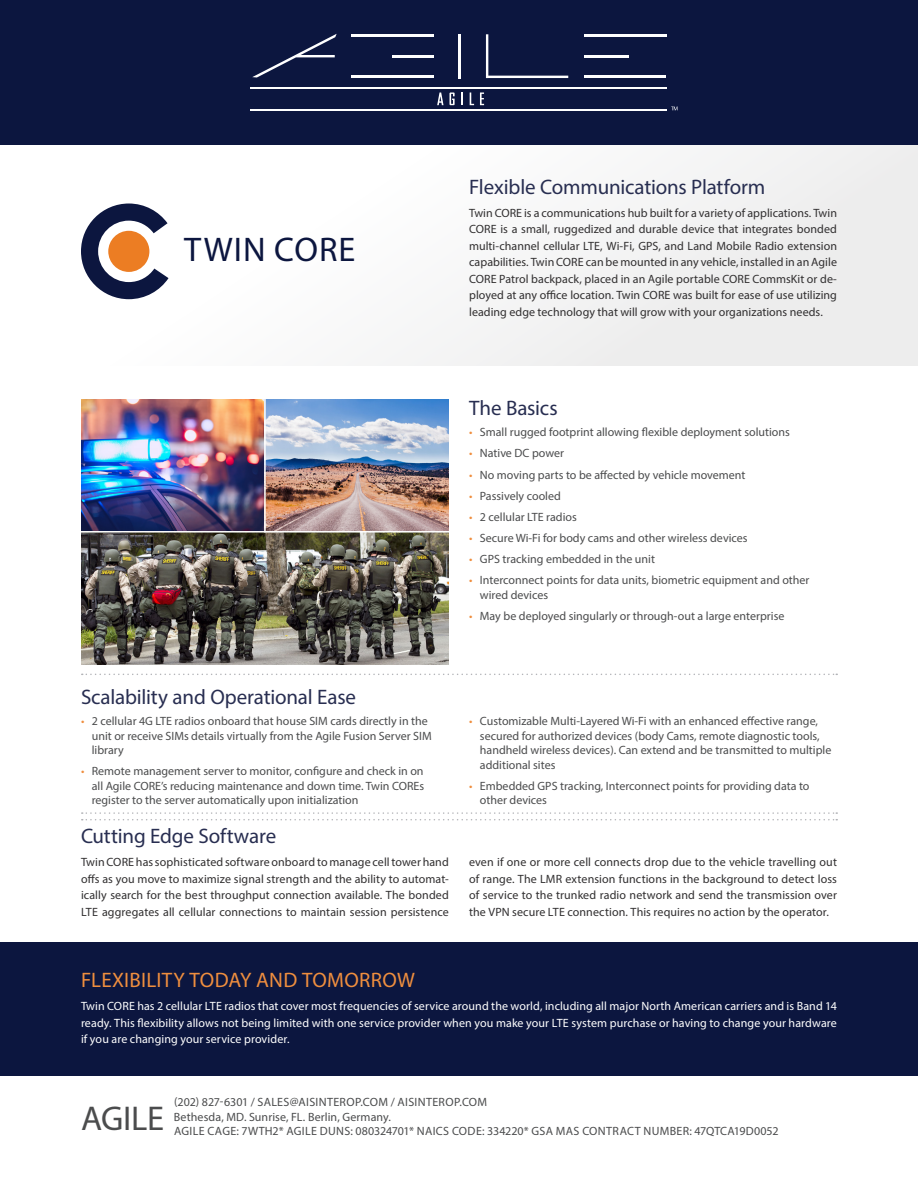
<style>
.page{position:relative;width:918px;height:1188px;background:#fff}
.page>*{position:absolute;margin:0;border:0;box-sizing:border-box;transform-origin:0 0}
.Body_1{font:34.5px "Myriad Pro";letter-spacing:-.01em;color:#4b4c4d}
.Subhead_1{font:34.35px "Myriad Pro";letter-spacing:.03em;color:#0c163f}
.Subhead_2{font:21px "Myriad Pro";letter-spacing:-.01em;color:#282e51}
.Subhead_2-2{font:21px "Myriad Pro";letter-spacing:.01em;color:#ef8e3e}
.Body_1-2{font:12px/14.4px "Myriad Pro";color:#4b4c4d}
.Body_2{font:12px/16.5px "Myriad Pro";letter-spacing:.005em;color:#312f30;text-align:justify}
.Body_2-2{font:12px/16.5px "Myriad Pro";letter-spacing:.005em;color:#fff;text-align:justify}
.Body_1-3{font:12px "Myriad Pro";letter-spacing:.02em;color:#4b4c4d}
.Body_1-4{font:12px "Myriad Pro";letter-spacing:.025em;color:#4b4c4d}
.s1{color:#ef8e3e}
</style>
<div class="page">
<div style="left:0;top:144px;width:918px;height:222px;background:#f8f8f8"></div>
<div style="left:0;top:0;width:918px;height:144px;background:#0c163f"></div>
<svg style="left:437px;top:93px;width:7px;height:12px"></svg>
<svg style="left:450px;top:93px;width:5px;height:12px"></svg>
<svg style="left:461px;top:93px;width:2px;height:12px"></svg>
<svg style="left:470px;top:93px;width:4px;height:12px"></svg>
<svg style="left:480px;top:93px;width:4px;height:12px"></svg>
<svg style="left:252px;top:34px;width:85px;height:44px"></svg>
<hr style="left:351px;top:35px;width:83px;height:2px;background:#fff">
<hr style="left:393px;top:55px;width:41px;height:2px;background:#fff">
<hr style="left:351px;top:75px;width:83px;height:2px;background:#fff">
<hr style="left:458px;top:34px;width:3px;height:44px;background:#fff">
<svg style="left:486px;top:34px;width:82px;height:44px"></svg>
<hr style="left:584px;top:35px;width:82px;height:2px;background:#fff">
<hr style="left:585px;top:55px;width:44px;height:2px;background:#fff">
<hr style="left:585px;top:75px;width:81px;height:3px;background:#fff">
<hr style="left:251px;top:88px;width:416px;height:1px;background:#fff">
<hr style="left:251px;top:109px;width:416px;height:1px;background:#fff">
<svg style="left:81px;top:204px;width:88px;height:95px"></svg>
<svg style="left:82px;top:674px;width:755px;height:1px"></svg>
<div style="left:0;top:942px;width:918px;height:134px;background:#0c163f"></div>
<svg style="left:82px;top:812px;width:755px;height:8px"></svg>
<img style="left:81px;top:533px;width:368px;height:131px">
<img style="left:81px;top:399px;width:183px;height:132px">
<img style="left:266px;top:399px;width:183px;height:132px">
<svg style="left:671px;top:106px;width:6px;height:4px"></svg>
<p class="Subhead_1" style="left:184px;top:228px;width:173px">TWIN CORE</p>
<p class="Subhead_2" style="left:81px;top:684px;width:277px">Scalability and Operational Ease</p>
<p class="Body_1-2" style="left:92px;top:714px;width:341px;text-indent:-11px"><span class="s1">•</span> 2 cellular 4G LTE radios onboard that house SIM cards directly in the unit or receive SIMs details virtually from the Agile Fusion Server SIM library</p>
<p class="Body_1-2" style="left:92px;top:764px;width:334px;text-align:justify;text-indent:-11px"><span class="s1">•</span> Remote management server to monitor, configure and check in on all Agile CORE’s reducing maintenance and down time. Twin COREs register to the server automatically upon initialization</p>
<p class="Subhead_2" style="left:469px;top:174px;width:298px">Flexible Communications Platform</p>
<p class="Body_2" style="left:469px;top:204px;width:369px">Twin CORE is a communications hub built for a variety of applications. Twin CORE is a small, ruggedized and durable device that integrates bonded multi-channel cellular LTE, Wi-Fi, GPS, and Land Mobile Radio extension capabilities. Twin CORE can be mounted in any vehicle, installed in an Agile CORE Patrol backpack, placed in an Agile portable CORE CommsKit or de&shy;ployed at any office location. Twin CORE was built for ease of use utilizing leading edge technology that will grow with your organizations needs.</p>
<p class="Subhead_2" style="left:469px;top:395px;width:90px">The Basics</p>
<p class="Body_1-2" style="left:469px;top:425px;width:322px"><span class="s1">•</span> Small rugged footprint allowing flexible deployment solutions</p>
<p class="Body_1-2" style="left:469px;top:446px;width:96px"><span class="s1">•</span> Native DC power</p>
<p class="Body_1-2" style="left:469px;top:467px;width:278px"><span class="s1">•</span> No moving parts to be affected by vehicle movement</p>
<p class="Body_1-2" style="left:469px;top:488px;width:93px"><span class="s1">•</span> Passively cooled</p>
<p class="Body_1-2" style="left:469px;top:509px;width:109px"><span class="s1">•</span> 2 cellular LTE radios</p>
<p class="Body_1-2" style="left:469px;top:531px;width:280px"><span class="s1">•</span> Secure Wi-Fi for body cams and other wireless devices</p>
<p class="Body_1-2" style="left:469px;top:552px;width:187px"><span class="s1">•</span> GPS tracking embedded in the unit</p>
<p class="Body_1-2" style="left:480px;top:573px;width:331px;text-indent:-11px"><span class="s1">•</span> Interconnect points for data units, biometric equipment and other wired devices</p>
<p class="Body_1-2" style="left:469px;top:608px;width:317px"><span class="s1">•</span> May be deployed singularly or through-out a large enterprise</p>
<p class="Body_1-2" style="left:480px;top:714px;width:353px;text-indent:-11px"><span class="s1">•</span> Customizable Multi-Layered Wi-Fi with an enhanced effective range, secured for authorized devices (body Cams, remote diagnostic tools, handheld wireless devices). Can extend and be transmitted to multiple additional sites</p>
<p class="Body_1-2" style="left:480px;top:778px;width:331px;text-indent:-11px"><span class="s1">•</span> Embedded GPS tracking, Interconnect points for providing data to other devices</p>
<p class="Subhead_2" style="left:81px;top:823px;width:197px">Cutting Edge Software</p>
<p class="Body_2" style="left:81px;top:854px;width:369px">Twin CORE has sophisticated software onboard to manage cell tower hand offs as you move to maximize signal strength and the ability to automat&shy;ically search for the best throughput connection available. The bonded LTE aggregates all cellular connections to maintain session persistence</p>
<p class="Body_2" style="left:469px;top:854px;width:369px">even if one or more cell connects drop due to the vehicle travelling out of range. The LMR extension functions in the background to detect loss of service to the trunked radio network and send the transmission over the VPN secure LTE connection. This requires no action by the operator.</p>
<p class="Subhead_2-2" style="left:81px;top:967px;width:335px">FLEXIBILITY TODAY AND TOMORROW</p>
<p class="Body_2-2" style="left:81px;top:998px;width:758px">Twin CORE has 2 cellular LTE radios that cover most frequencies of service around the world, including all major North American carriers and is Band 14 ready. This flexibility allows not being limited with one service provider when you make your LTE system purchase or having to change your hardware if you are changing your service provider.</p>
<p class="Body_1" style="left:81px;top:1097px;width:85px">AGILE</p>
<p class="Body_1-4" style="left:174px;top:1095px;width:315px">(202) 827-6301 / SALES@AISINTEROP.COM / AISINTEROP.COM</p>
<p class="Body_1-2" style="left:174px;top:1109px;width:218px">Bethesda, MD. Sunrise, FL. Berlin, Germany.</p>
<p class="Body_1-3" style="left:174px;top:1124px;width:606px">AGILE CAGE: 7WTH2* AGILE DUNS: 080324701* NAICS CODE: 334220* GSA MAS CONTRACT NUMBER: 47QTCA19D0052</p>
</div>
